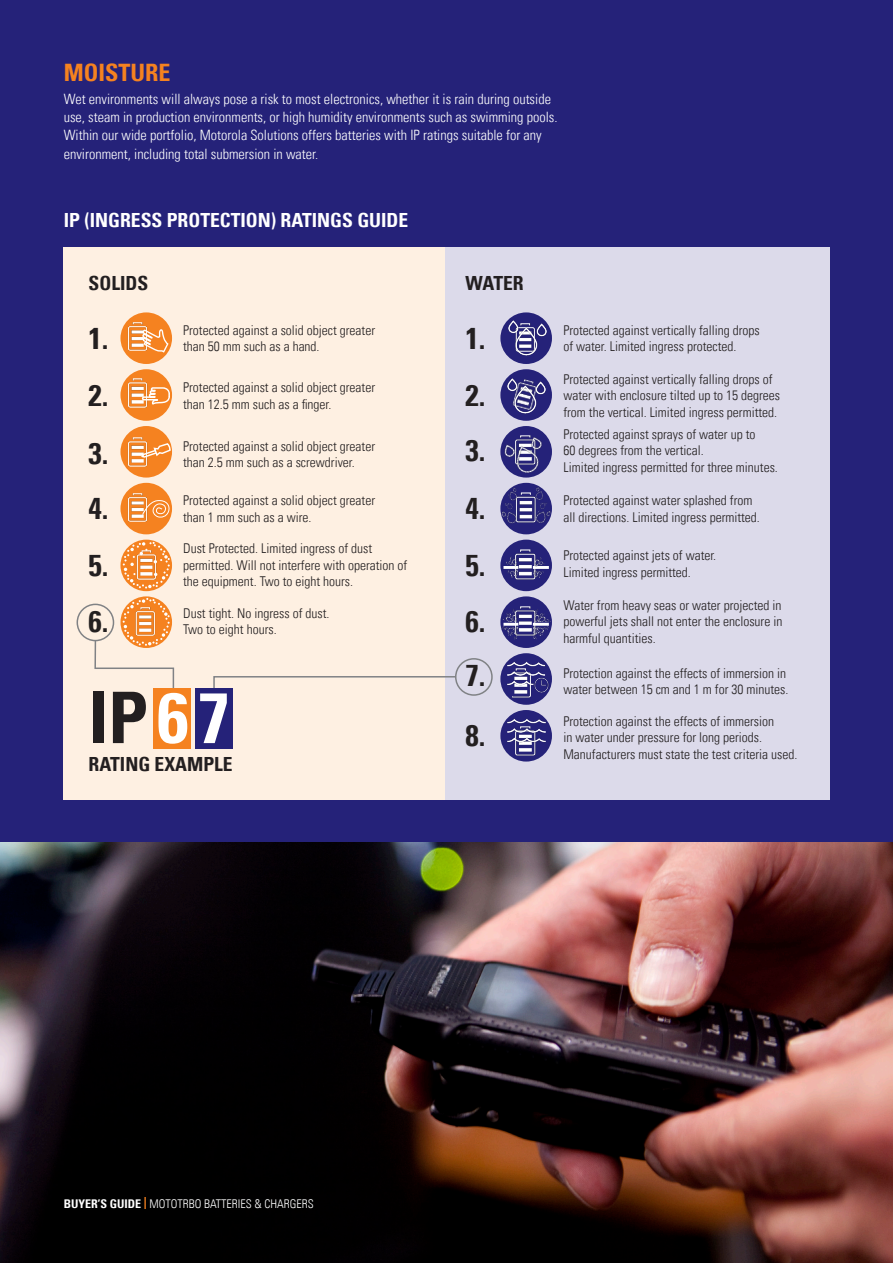
<style>
.page{position:relative;width:893px;height:1263px;background:#252279}
.page>*{position:absolute;margin:0;border:0;box-sizing:border-box;transform-origin:0 0}
.t1{font:700 condensed 71.1px "Univers LT";color:#231f20}
.t2{font:700 condensed 30px "Univers LT";color:#231f20}
.t3{font:700 condensed 24px "Univers LT";color:#f58220}
.t4{font:700 condensed 19.5px "Univers LT";color:#fff}
.t5{font:700 condensed 19.5px "Univers LT";color:#231f20}
.t6{font:300 condensed 14.25px/18.3px "Univers LT";color:#fff}
.t7{font:300 condensed 13.5px/16.5px "Univers LT";color:#231f20}
.t8{font:300 condensed 12px "Univers LT";color:#fff}
.s1{color:#fff}
.s2{font-weight:700}
.s3{font-weight:700;color:#f58220}
</style>
<div class="page">
<img style="left:0;top:842px;width:893px;height:421px">
<div style="left:64px;top:247px;width:385px;height:552px;background:#fef0e2"></div>
<div style="left:445px;top:247px;width:384px;height:552px;background:#dcdaea"></div>
<div style="left:120px;top:312px;width:52px;height:52px;background:#f58220;border-radius:50%"></div>
<img style="left:122px;top:319px;width:26px;height:35px">
<div style="left:120px;top:369px;width:52px;height:52px;background:#f58220;border-radius:50%"></div>
<img style="left:122px;top:376px;width:25px;height:35px">
<svg style="left:140px;top:330px;width:31px;height:76px"></svg>
<div style="left:500px;top:312px;width:52px;height:52px;background:#252279;border-radius:50%"></div>
<img style="left:507px;top:316px;width:41px;height:43px">
<div style="left:500px;top:369px;width:52px;height:52px;background:#252279;border-radius:50%"></div>
<img style="left:506px;top:373px;width:41px;height:43px">
<div style="left:500px;top:710px;width:52px;height:51px;background:#252279;border-radius:50%"></div>
<img style="left:512px;top:752px;width:28px;height:7px">
<img style="left:506px;top:710px;width:41px;height:42px">
<svg style="left:500px;top:653px;width:52px;height:52px"></svg>
<img style="left:512px;top:695px;width:27px;height:6px">
<img style="left:506px;top:653px;width:41px;height:42px">
<svg style="left:533px;top:677px;width:15px;height:17px"></svg>
<img style="left:534px;top:677px;width:16px;height:16px">
<div style="left:120px;top:426px;width:52px;height:52px;background:#f58220;border-radius:50%"></div>
<img style="left:122px;top:434px;width:26px;height:35px">
<svg style="left:140px;top:442px;width:31px;height:16px"></svg>
<svg style="left:94px;top:598px;width:81px;height:112px"></svg>
<svg style="left:120px;top:540px;width:52px;height:51px"></svg>
<svg style="left:123px;top:542px;width:47px;height:47px;background:#f5a560"></svg>
<div style="left:120px;top:483px;width:52px;height:51px;background:#f58220;border-radius:50%"></div>
<img style="left:122px;top:490px;width:26px;height:35px">
<svg style="left:142px;top:500px;width:30px;height:19px"></svg>
<img style="left:500px;top:428px;width:52px;height:55px">
<div style="left:500px;top:540px;width:52px;height:51px;background:#252279;border-radius:50%"></div>
<img style="left:515px;top:549px;width:21px;height:31px">
<hr style="left:503px;top:566px;width:15px;height:3px;background:#fff">
<hr style="left:533px;top:566px;width:16px;height:3px;background:#fff">
<svg style="left:532px;top:556px;width:13px;height:23px"></svg>
<svg style="left:505px;top:556px;width:14px;height:23px"></svg>
<div style="left:500px;top:596px;width:52px;height:52px;background:#252279;border-radius:50%"></div>
<img style="left:519px;top:606px;width:13px;height:30px">
<svg style="left:532px;top:608px;width:19px;height:32px"></svg>
<svg style="left:501px;top:608px;width:18px;height:32px"></svg>
<div style="left:500px;top:483px;width:52px;height:51px;background:#252279;border-radius:50%"></div>
<img style="left:520px;top:492px;width:15px;height:31px">
<svg style="left:535px;top:503px;width:12px;height:4px"></svg>
<img style="left:528px;top:507px;width:24px;height:20px">
<img style="left:531px;top:486px;width:14px;height:18px">
<img style="left:500px;top:507px;width:24px;height:21px">
<img style="left:506px;top:486px;width:14px;height:19px">
<svg style="left:213px;top:676px;width:244px;height:42px"></svg>
<div style="left:77px;top:604px;width:37px;height:37px;border:2px solid #808285;border-radius:50%"></div>
<div style="left:455px;top:658px;width:38px;height:38px;border:2px solid #808285;border-radius:50%"></div>
<div style="left:154px;top:689px;width:37px;height:60px;background:#f58220"></div>
<div style="left:195px;top:689px;width:37px;height:60px;background:#252279"></div>
<p class="t3" style="left:64px;top:58px;width:108px">MOISTURE</p>
<p class="t6" style="left:64px;top:90px;width:495px">Wet environments will always pose a risk to most electronics, whether it is rain during outside use, steam in production environments, or high humidity environments such as swimming pools.<br>Within our wide portfolio, Motorola Solutions offers batteries with IP ratings suitable for any environment, including total submersion in water.</p>
<p class="t4" style="left:64px;top:208px;width:346px">IP (INGRESS PROTECTION) RATINGS GUIDE</p>
<p class="t5" style="left:89px;top:272px;width:61px">SOLIDS</p>
<p class="t5" style="left:466px;top:272px;width:60px">WATER</p>
<p class="t7" style="left:183px;top:322px;width:193px">Protected against a solid object greater than 50 mm such as a hand.</p>
<p class="t7" style="left:183px;top:379px;width:193px">Protected against a solid object greater than 12.5 mm such as a finger.</p>
<p class="t2" style="left:89px;top:320px;width:21px">1.</p>
<p class="t2" style="left:89px;top:377px;width:21px">2.</p>
<p class="t2" style="left:466px;top:320px;width:21px">1.</p>
<p class="t2" style="left:466px;top:377px;width:21px">2.</p>
<p class="t2" style="left:89px;top:435px;width:21px">3.</p>
<p class="t7" style="left:183px;top:438px;width:193px">Protected against a solid object greater than 2.5 mm such as a screwdriver.</p>
<p class="t2" style="left:466px;top:432px;width:21px">3.</p>
<p class="t7" style="left:563px;top:322px;width:198px">Protected against vertically falling drops of water. Limited ingress protected.</p>
<p class="t7" style="left:563px;top:371px;width:218px">Protected against vertically falling drops of water with enclosure tilted up to 15 degrees from the vertical. Limited ingress permitted.</p>
<p class="t7" style="left:563px;top:426px;width:216px">Protected against sprays of water up to<br>60 degrees from the vertical.<br>Limited ingress permitted for three minutes.</p>
<p class="t7" style="left:183px;top:492px;width:193px">Protected against a solid object greater than 1 mm such as a wire.</p>
<p class="t7" style="left:183px;top:540px;width:226px">Dust Protected. Limited ingress of dust permitted. Will not interfere with operation of the equipment. Two to eight hours.</p>
<p class="t7" style="left:563px;top:547px;width:154px">Protected against jets of water.<br>Limited ingress permitted.</p>
<p class="t7" style="left:183px;top:605px;width:148px">Dust tight. No ingress of dust.<br>Two to eight hours.</p>
<p class="t7" style="left:563px;top:597px;width:220px;text-align:justify">Water from heavy seas or water projected in powerful jets shall not enter the enclosure in harmful quantities.</p>
<p class="t7" style="left:563px;top:664px;width:226px">Protection against the effects of immersion in water between 15 cm and 1 m for 30 minutes.</p>
<p class="t7" style="left:563px;top:712px;width:235px">Protection against the effects of immersion<br>in water under pressure for long periods.<br>Manufacturers must state the test criteria used.</p>
<p class="t7" style="left:563px;top:492px;width:198px">Protected against water splashed from all directions. Limited ingress permitted.</p>
<p class="t2" style="left:466px;top:490px;width:21px">4.</p>
<p class="t2" style="left:89px;top:490px;width:21px">4.</p>
<p class="t2" style="left:89px;top:547px;width:21px">5.</p>
<p class="t2" style="left:466px;top:547px;width:21px">5.</p>
<p class="t2" style="left:89px;top:603px;width:21px">6.</p>
<p class="t2" style="left:466px;top:603px;width:21px">6.</p>
<p class="t2" style="left:466px;top:657px;width:21px">7.</p>
<p class="t2" style="left:466px;top:717px;width:21px">8.</p>
<p class="t1" style="left:89px;top:674px;width:142px">IP<span class="s1">67</span></p>
<p class="t5" style="left:89px;top:752px;width:146px">RATING EXAMPLE</p>
<p class="t8" style="left:64px;top:1196px;width:252px"><span class="s2">BUYER’S GUIDE</span> <span class="s3">|</span> MOTOTRBO BATTERIES &amp; CHARGERS</p>
</div>
